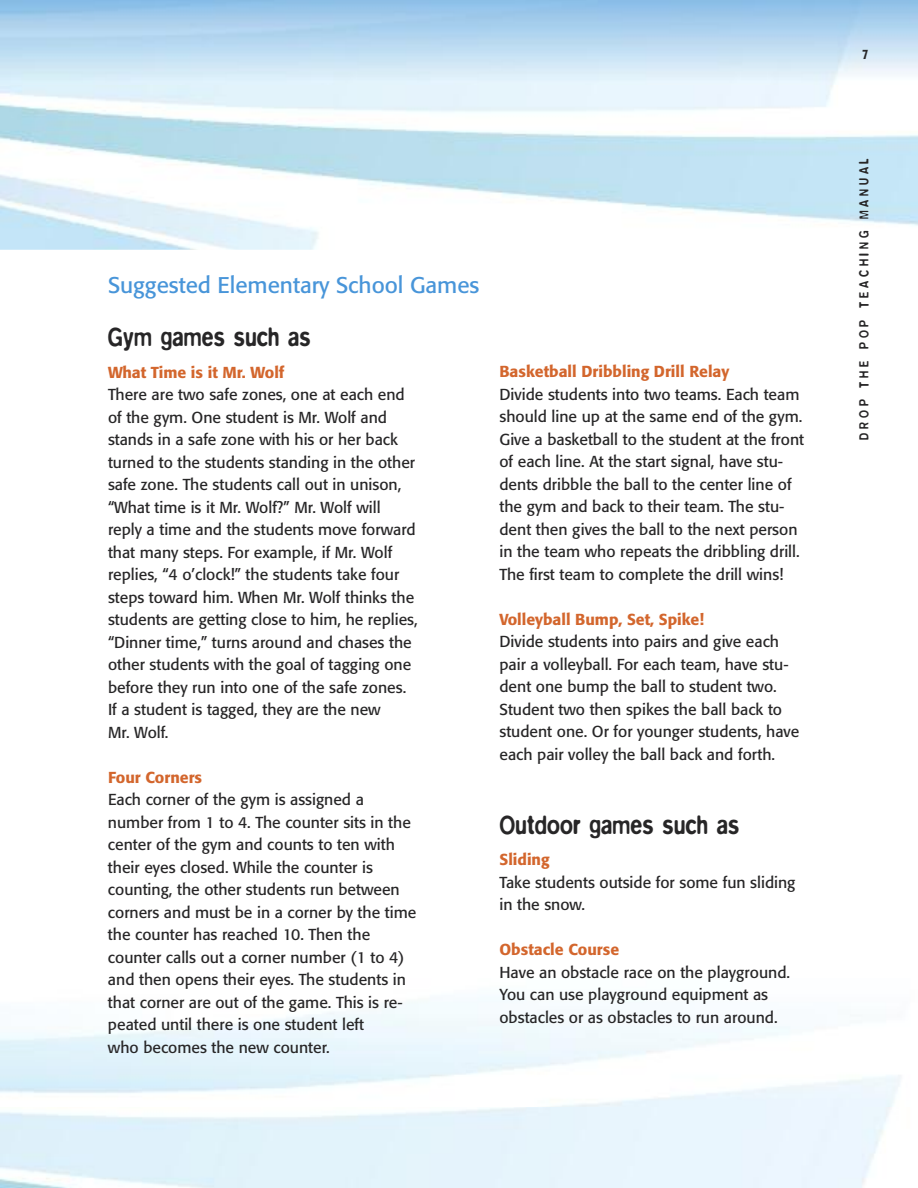
<style>
.page{position:relative;width:918px;height:1188px;background:#fff}
.page>*{position:absolute;margin:0;border:0;box-sizing:border-box;transform-origin:0 0}
.t1{font:500 27px "Blur";letter-spacing:.01em;color:#272627;scale:.8 1}
.t2{font:22.5px "Formata";color:#4895d9}
.t3{font:15.75px/22.5px "Formata";color:#272627}
.t4{font:500 15.75px "Formata";color:#d3662d}
.t5{font:500 13.5px "Blur";letter-spacing:.35em;color:#272627;scale:.8 1}
.t6{font:500 13.5px "Formata";color:#272627;scale:.8 1}
</style>
<div class="page">
<h2 class="t2" style="left:108px;top:276px;width:373px">Suggested Elementary School Games</h2>
<h1 class="t1" style="left:108px;top:328px;width:255px">Gym games such as</h1>
<p class="t4" style="left:108px;top:365px;width:178px">What Time is it Mr. Wolf</p>
<p class="t3" style="left:108px;top:385px;width:311px">There are two safe zones, one at each end of the gym. One student is Mr. Wolf and stands in a safe zone with his or her back turned to the students standing in the other safe zone. The students call out in unison, “What time is it Mr. Wolf?” Mr. Wolf will reply a time and the students move forward that many steps. For example, if Mr. Wolf replies, “4 o’clock!” the students take four steps toward him. When Mr. Wolf thinks the students are getting close to him, he replies, “Dinner time,” turns around and chases the other students with the goal of tagging one before they run into one of the safe zones.<br>If a student is tagged, they are the new<br>Mr. Wolf.</p>
<p class="t4" style="left:108px;top:770px;width:96px">Four Corners</p>
<p class="t3" style="left:108px;top:790px;width:310px">Each corner of the gym is assigned a number from 1 to 4. The counter sits in the center of the gym and counts to ten with their eyes closed. While the counter is counting, the other students run between corners and must be in a corner by the time the counter has reached 10. Then the counter calls out a corner number (1 to 4) and then opens their eyes. The students in that corner are out of the game. This is re&shy;peated until there is one student left<br>who becomes the new counter.</p>
<p class="t4" style="left:500px;top:365px;width:231px">Basketball Dribbling Drill Relay</p>
<p class="t3" style="left:499px;top:384px;width:306px">Divide students into two teams. Each team should line up at the same end of the gym.<br>Give a basketball to the student at the front of each line. At the start signal, have stu&shy;dents dribble the ball to the center line of the gym and back to their team. The stu&shy;dent then gives the ball to the next person in the team who repeats the dribbling drill.<br>The first team to complete the drill wins!</p>
<p class="t4" style="left:500px;top:612px;width:206px">Volleyball Bump, Set, Spike!</p>
<p class="t3" style="left:499px;top:632px;width:301px">Divide students into pairs and give each pair a volleyball. For each team, have stu&shy;dent one bump the ball to student two.<br>Student two then spikes the ball back to student one. Or for younger students, have each pair volley the ball back and forth.</p>
<h1 class="t1" style="left:499px;top:816px;width:301px">Outdoor games such as</h1>
<p class="t4" style="left:500px;top:853px;width:52px">Sliding</p>
<p class="t3" style="left:499px;top:872px;width:297px">Take students outside for some fun sliding in the snow.</p>
<p class="t4" style="left:500px;top:943px;width:121px">Obstacle Course</p>
<p class="t3" style="left:499px;top:962px;width:292px">Have an obstacle race on the playground.<br>You can use playground equipment as obstacles or as obstacles to run around.</p>
<p class="t6" style="left:862px;top:48px;width:9px">7</p>
<p class="t5" style="left:859px;top:440px;width:353px;rotate:-90deg">DROP THE POP TEACHING MANUAL</p>
</div>
